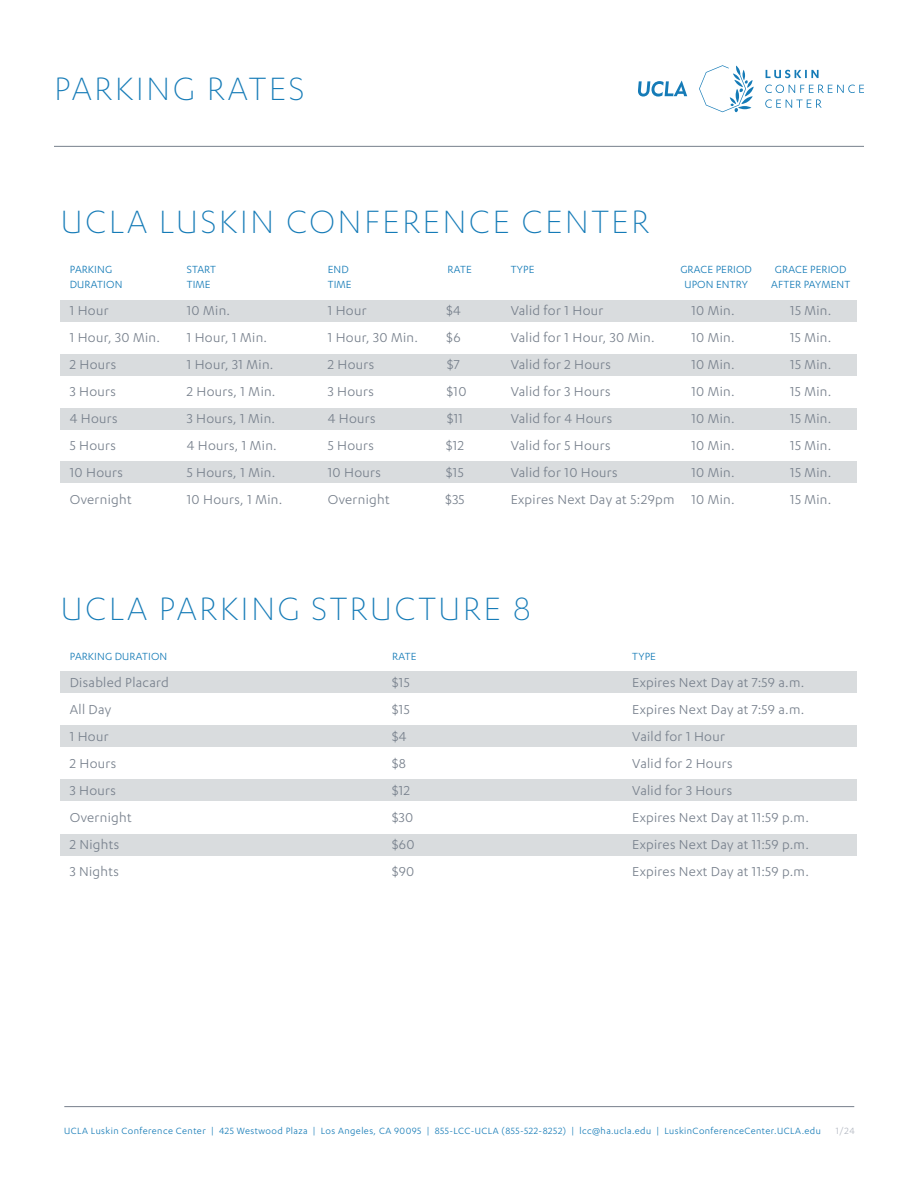
<style>
.page{position:relative;width:918px;height:1188px;background:#fff}
.page>*{position:absolute;margin:0;border:0;box-sizing:border-box;transform-origin:0 0}
.Big_Headline{font:300 37.5px "Karbon";letter-spacing:.06em;color:#157bb7}
.Body_copy{font:15px "Karbon";letter-spacing:.02em;color:#77808c}
.Body_copy-2{font:12px "Karbon";letter-spacing:.01em;color:#157bb7}
.Body_copy-3{font:10.5px "Karbon";letter-spacing:.04em;color:#157bb7}
.Body_copy-4{font:10.5px "Karbon";color:#b2b7c1}
</style>
<div class="page">
<div style="left:61px;top:300px;width:796px;height:22px;background:#d9dcde"></div>
<div style="left:61px;top:671px;width:796px;height:22px;background:#d9dcde"></div>
<div style="left:61px;top:354px;width:796px;height:22px;background:#d9dcde"></div>
<div style="left:61px;top:408px;width:796px;height:22px;background:#d9dcde"></div>
<div style="left:61px;top:725px;width:796px;height:22px;background:#d9dcde"></div>
<div style="left:61px;top:834px;width:796px;height:21px;background:#d9dcde"></div>
<div style="left:61px;top:462px;width:796px;height:21px;background:#d9dcde"></div>
<div style="left:61px;top:780px;width:796px;height:21px;background:#d9dcde"></div>
<hr style="left:64px;top:1106px;width:790px;height:1px;background:#77808c">
<hr style="left:54px;top:146px;width:810px;height:1px;background:#77808c">
<svg style="left:638px;top:65px;width:226px;height:47px"></svg>
<p class="Big_Headline" style="left:54px;top:68px;width:252px">PARKING RATES</p>
<p class="Big_Headline" style="left:61px;top:201px;width:590px">UCLA LUSKIN CONFERENCE CENTER</p>
<p class="Body_copy-2" style="left:70px;top:263px;width:44px">PARKING</p>
<p class="Body_copy-2" style="left:187px;top:263px;width:31px">START</p>
<p class="Body_copy-2" style="left:328px;top:263px;width:23px">END</p>
<p class="Body_copy-2" style="left:448px;top:263px;width:26px">RATE</p>
<p class="Body_copy-2" style="left:511px;top:263px;width:25px">TYPE</p>
<p class="Body_copy-2" style="left:680px;top:263px;width:73px">GRACE PERIOD</p>
<p class="Body_copy-2" style="left:775px;top:263px;width:73px">GRACE PERIOD</p>
<p class="Body_copy-2" style="left:70px;top:278px;width:54px">DURATION</p>
<p class="Body_copy-2" style="left:187px;top:278px;width:25px">TIME</p>
<p class="Body_copy-2" style="left:328px;top:278px;width:25px">TIME</p>
<p class="Body_copy-2" style="left:684px;top:278px;width:65px">UPON ENTRY</p>
<p class="Body_copy-2" style="left:771px;top:278px;width:81px">AFTER PAYMENT</p>
<p class="Body_copy" style="left:70px;top:302px;width:40px">1 Hour</p>
<p class="Body_copy" style="left:187px;top:302px;width:45px">10 Min.</p>
<p class="Body_copy" style="left:328px;top:302px;width:40px">1 Hour</p>
<p class="Body_copy" style="left:447px;top:302px;width:16px">$4</p>
<p class="Body_copy" style="left:511px;top:302px;width:94px">Valid for 1 Hour</p>
<p class="Body_copy" style="left:691px;top:302px;width:45px">10 Min.</p>
<p class="Body_copy" style="left:790px;top:302px;width:43px">15 Min.</p>
<p class="Body_copy" style="left:70px;top:329px;width:92px">1 Hour, 30 Min.</p>
<p class="Body_copy" style="left:187px;top:329px;width:82px">1 Hour, 1 Min.</p>
<p class="Body_copy" style="left:328px;top:329px;width:92px">1 Hour, 30 Min.</p>
<p class="Body_copy" style="left:447px;top:329px;width:15px">$6</p>
<p class="Body_copy" style="left:511px;top:329px;width:145px">Valid for 1 Hour, 30 Min.</p>
<p class="Body_copy" style="left:691px;top:329px;width:45px">10 Min.</p>
<p class="Body_copy" style="left:790px;top:329px;width:43px">15 Min.</p>
<p class="Body_copy" style="left:70px;top:356px;width:48px">2 Hours</p>
<p class="Body_copy" style="left:187px;top:356px;width:88px">1 Hour, 31 Min.</p>
<p class="Body_copy" style="left:328px;top:356px;width:48px">2 Hours</p>
<p class="Body_copy" style="left:447px;top:356px;width:14px">$7</p>
<p class="Body_copy" style="left:511px;top:356px;width:102px">Valid for 2 Hours</p>
<p class="Body_copy" style="left:691px;top:356px;width:45px">10 Min.</p>
<p class="Body_copy" style="left:790px;top:356px;width:43px">15 Min.</p>
<p class="Body_copy" style="left:70px;top:383px;width:48px">3 Hours</p>
<p class="Body_copy" style="left:187px;top:383px;width:90px">2 Hours, 1 Min.</p>
<p class="Body_copy" style="left:328px;top:383px;width:48px">3 Hours</p>
<p class="Body_copy" style="left:447px;top:383px;width:21px">$10</p>
<p class="Body_copy" style="left:511px;top:383px;width:101px">Valid for 3 Hours</p>
<p class="Body_copy" style="left:691px;top:383px;width:45px">10 Min.</p>
<p class="Body_copy" style="left:790px;top:383px;width:43px">15 Min.</p>
<p class="Body_copy" style="left:70px;top:410px;width:49px">4 Hours</p>
<p class="Body_copy" style="left:187px;top:410px;width:90px">3 Hours, 1 Min.</p>
<p class="Body_copy" style="left:328px;top:410px;width:49px">4 Hours</p>
<p class="Body_copy" style="left:447px;top:410px;width:18px">$11</p>
<p class="Body_copy" style="left:511px;top:410px;width:103px">Valid for 4 Hours</p>
<p class="Body_copy" style="left:691px;top:410px;width:45px">10 Min.</p>
<p class="Body_copy" style="left:790px;top:410px;width:43px">15 Min.</p>
<p class="Body_copy" style="left:70px;top:437px;width:48px">5 Hours</p>
<p class="Body_copy" style="left:187px;top:437px;width:92px">4 Hours, 1 Min.</p>
<p class="Body_copy" style="left:328px;top:437px;width:48px">5 Hours</p>
<p class="Body_copy" style="left:446px;top:437px;width:19px">$12</p>
<p class="Body_copy" style="left:511px;top:437px;width:102px">Valid for 5 Hours</p>
<p class="Body_copy" style="left:691px;top:437px;width:45px">10 Min.</p>
<p class="Body_copy" style="left:790px;top:437px;width:43px">15 Min.</p>
<p class="Body_copy" style="left:70px;top:464px;width:55px">10 Hours</p>
<p class="Body_copy" style="left:187px;top:464px;width:90px">5 Hours, 1 Min.</p>
<p class="Body_copy" style="left:328px;top:464px;width:55px">10 Hours</p>
<p class="Body_copy" style="left:446px;top:464px;width:19px">$15</p>
<p class="Body_copy" style="left:511px;top:464px;width:109px">Valid for 10 Hours</p>
<p class="Body_copy" style="left:691px;top:464px;width:45px">10 Min.</p>
<p class="Body_copy" style="left:790px;top:464px;width:43px">15 Min.</p>
<p class="Body_copy" style="left:70px;top:491px;width:64px">Overnight</p>
<p class="Body_copy" style="left:187px;top:491px;width:97px">10 Hours, 1 Min.</p>
<p class="Body_copy" style="left:328px;top:491px;width:64px">Overnight</p>
<p class="Body_copy" style="left:446px;top:491px;width:20px">$35</p>
<p class="Body_copy" style="left:511px;top:491px;width:226px">Expires Next Day at 5:29pm 10 Min.</p>
<p class="Body_copy" style="left:790px;top:491px;width:43px">15 Min.</p>
<p class="Big_Headline" style="left:61px;top:588px;width:472px">UCLA PARKING STRUCTURE 8</p>
<p class="Body_copy-2" style="left:70px;top:650px;width:99px">PARKING DURATION</p>
<p class="Body_copy-2" style="left:392px;top:650px;width:26px">RATE</p>
<p class="Body_copy-2" style="left:632px;top:650px;width:25px">TYPE</p>
<p class="Body_copy" style="left:70px;top:674px;width:101px">Disabled Placard</p>
<p class="Body_copy" style="left:392px;top:674px;width:19px">$15</p>
<p class="Body_copy" style="left:632px;top:674px;width:174px">Expires Next Day at 7:59 a.m.</p>
<p class="Body_copy" style="left:70px;top:701px;width:43px">All Day</p>
<p class="Body_copy" style="left:392px;top:701px;width:19px">$15</p>
<p class="Body_copy" style="left:632px;top:701px;width:174px">Expires Next Day at 7:59 a.m.</p>
<p class="Body_copy" style="left:70px;top:728px;width:40px">1 Hour</p>
<p class="Body_copy" style="left:392px;top:728px;width:16px">$4</p>
<p class="Body_copy" style="left:632px;top:728px;width:94px">Vaild for 1 Hour</p>
<p class="Body_copy" style="left:70px;top:755px;width:48px">2 Hours</p>
<p class="Body_copy" style="left:392px;top:755px;width:15px">$8</p>
<p class="Body_copy" style="left:632px;top:755px;width:102px">Valid for 2 Hours</p>
<p class="Body_copy" style="left:70px;top:782px;width:48px">3 Hours</p>
<p class="Body_copy" style="left:392px;top:782px;width:19px">$12</p>
<p class="Body_copy" style="left:632px;top:782px;width:101px">Valid for 3 Hours</p>
<p class="Body_copy" style="left:70px;top:809px;width:64px">Overnight</p>
<p class="Body_copy" style="left:392px;top:809px;width:23px">$30</p>
<p class="Body_copy" style="left:632px;top:809px;width:178px">Expires Next Day at 11:59 p.m.</p>
<p class="Body_copy" style="left:70px;top:836px;width:51px">2 Nights</p>
<p class="Body_copy" style="left:392px;top:836px;width:24px">$60</p>
<p class="Body_copy" style="left:632px;top:836px;width:178px">Expires Next Day at 11:59 p.m.</p>
<p class="Body_copy" style="left:70px;top:863px;width:51px">3 Nights</p>
<p class="Body_copy" style="left:392px;top:863px;width:24px">$90</p>
<p class="Body_copy" style="left:632px;top:863px;width:178px">Expires Next Day at 11:59 p.m.</p>
<p class="Body_copy-3" style="left:64px;top:1125px;width:758px">UCLA Luskin Conference Center | 425 Westwood Plaza | Los Angeles, CA 90095 | 855-LCC-UCLA (855-522-8252) | lcc@ha.ucla.edu | LuskinConferenceCenter.UCLA.edu</p>
<p class="Body_copy-4" style="left:836px;top:1125px;width:20px">1/24</p>
</div>
